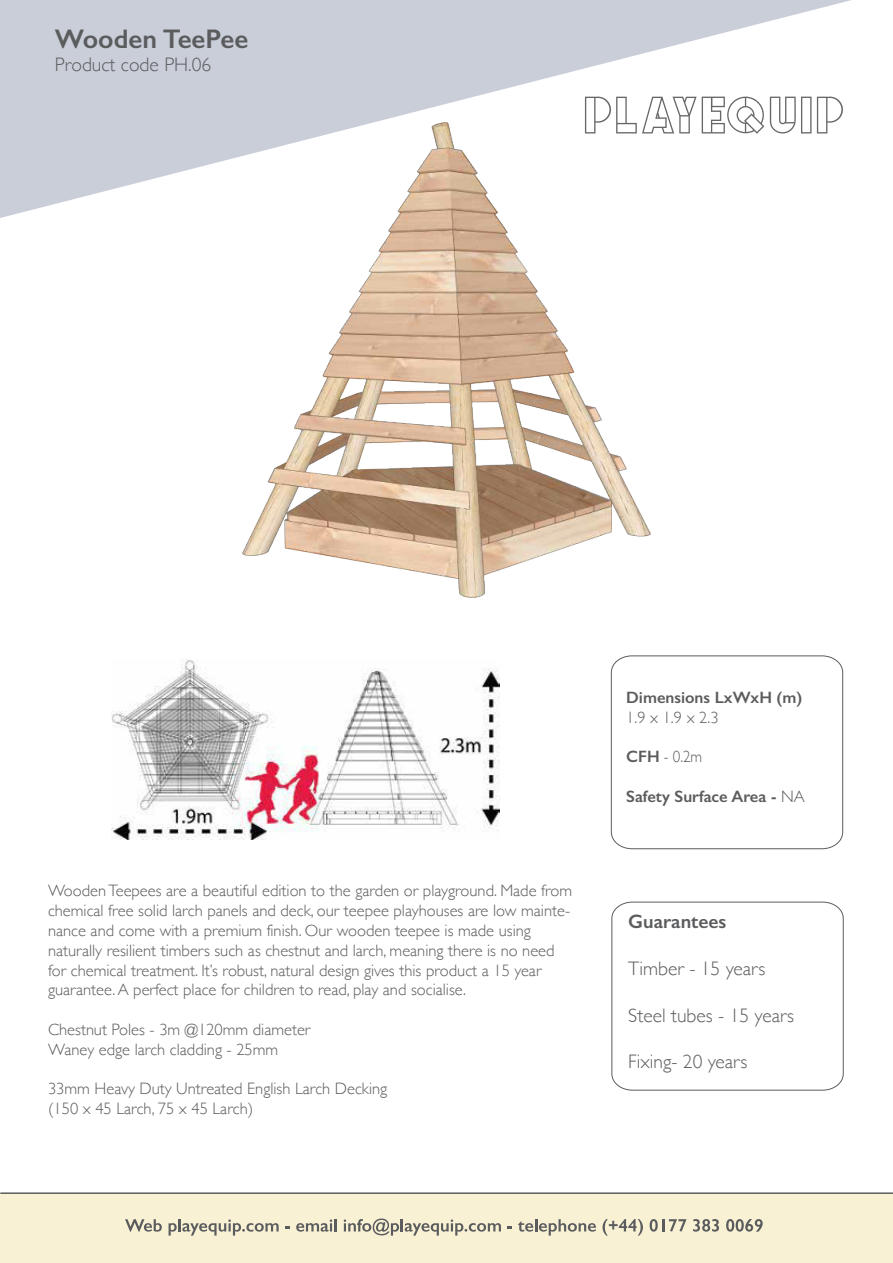
<style>
.page{position:relative;width:893px;height:1263px;background:#fff}
.page>*{position:absolute;margin:0;border:0;box-sizing:border-box;transform-origin:0 0}
.t1{font:600 27px "Gill Sans";color:#5b5c5e}
.t2{font:300 19.5px "Gill Sans";color:#5b5c5e}
.t3{font:600 19.5px "Gill Sans";color:#5b5c5e}
.t4{font:300 16.5px/19.8px "Gill Sans";color:#5b5c5e}
.t5{font:600 16.5px "Gill Sans";color:#5b5c5e}
.t6{font:300 16.5px "Gill Sans";color:#5b5c5e;scale:.91 1}
.s1{font-weight:600}
.s2{font-weight:300}
</style>
<div class="page">
<svg style="left:0;top:0;width:851px;height:218px;fill:#caced8"></svg>
<div style="left:0;top:1193px;width:893px;height:70px;background:#f8f1d4"></div>
<svg style="left:125px;top:1219px;width:37px;height:12px"></svg>
<svg style="left:169px;top:1219px;width:110px;height:16px"></svg>
<svg style="left:296px;top:1219px;width:41px;height:12px"></svg>
<svg style="left:344px;top:1218px;width:157px;height:17px"></svg>
<svg style="left:518px;top:1219px;width:78px;height:16px"></svg>
<svg style="left:602px;top:1219px;width:41px;height:16px"></svg>
<svg style="left:650px;top:1219px;width:36px;height:12px"></svg>
<svg style="left:693px;top:1219px;width:26px;height:12px"></svg>
<svg style="left:726px;top:1219px;width:37px;height:12px"></svg>
<hr style="left:0;top:1192px;width:893px;height:2px;background:#5b5c5e">
<svg style="left:611px;top:901px;width:233px;height:190px"></svg>
<svg style="left:611px;top:655px;width:232px;height:194px"></svg>
<img style="left:243px;top:122px;width:407px;height:476px">
<svg style="left:817px;top:97px;width:26px;height:36px"></svg>
<svg style="left:585px;top:97px;width:226px;height:37px"></svg>
<img style="left:111px;top:659px;width:388px;height:180px">
<h1 class="t1" style="left:55px;top:22px;width:195px">Wooden TeePee</h1>
<p class="t2" style="left:55px;top:49px;width:158px">Product code PH.06</p>
<p class="t4" style="left:48px;top:880px;width:526px">WoodenTeepees are a beautiful edition to the garden or playground. Made from chemical free solid larch panels and deck, our teepee playhouses are low mainte&shy;nance and come with a premium finish. Our wooden teepee is made using naturally resilient timbers such as chestnut and larch, meaning there is no need for chemical treatment. It’s robust, natural design gives this product a 15 year guarantee.A perfect place for children to read, play and socialise.</p>
<p class="t4" style="left:48px;top:1019px;width:264px">Chestnut Poles - 3m @120mm diameter<br>Waney edge larch cladding - 25mm</p>
<p class="t4" style="left:48px;top:1078px;width:341px">33mm Heavy Duty Untreated English Larch Decking (150 x 45 Larch, 75 x 45 Larch)</p>
<p class="t5" style="left:626px;top:687px;width:178px">Dimensions LxWxH (m)</p>
<p class="t4" style="left:626px;top:707px;width:94px">1.9 x 1.9 x 2.3</p>
<p class="t6" style="left:626px;top:744px;width:85px"><span class="s1">CFH</span> - 0.2m</p>
<p class="t5" style="left:626px;top:786px;width:180px">Safety Surface Area - <span class="s2">NA</span></p>
<p class="t3" style="left:628px;top:909px;width:100px">Guarantees</p>
<p class="t2" style="left:628px;top:953px;width:139px">Timber - 15 years</p>
<p class="t2" style="left:628px;top:1000px;width:167px">Steel tubes - 15 years</p>
<p class="t2" style="left:628px;top:1046px;width:121px">Fixing- 20 years</p>
</div>
